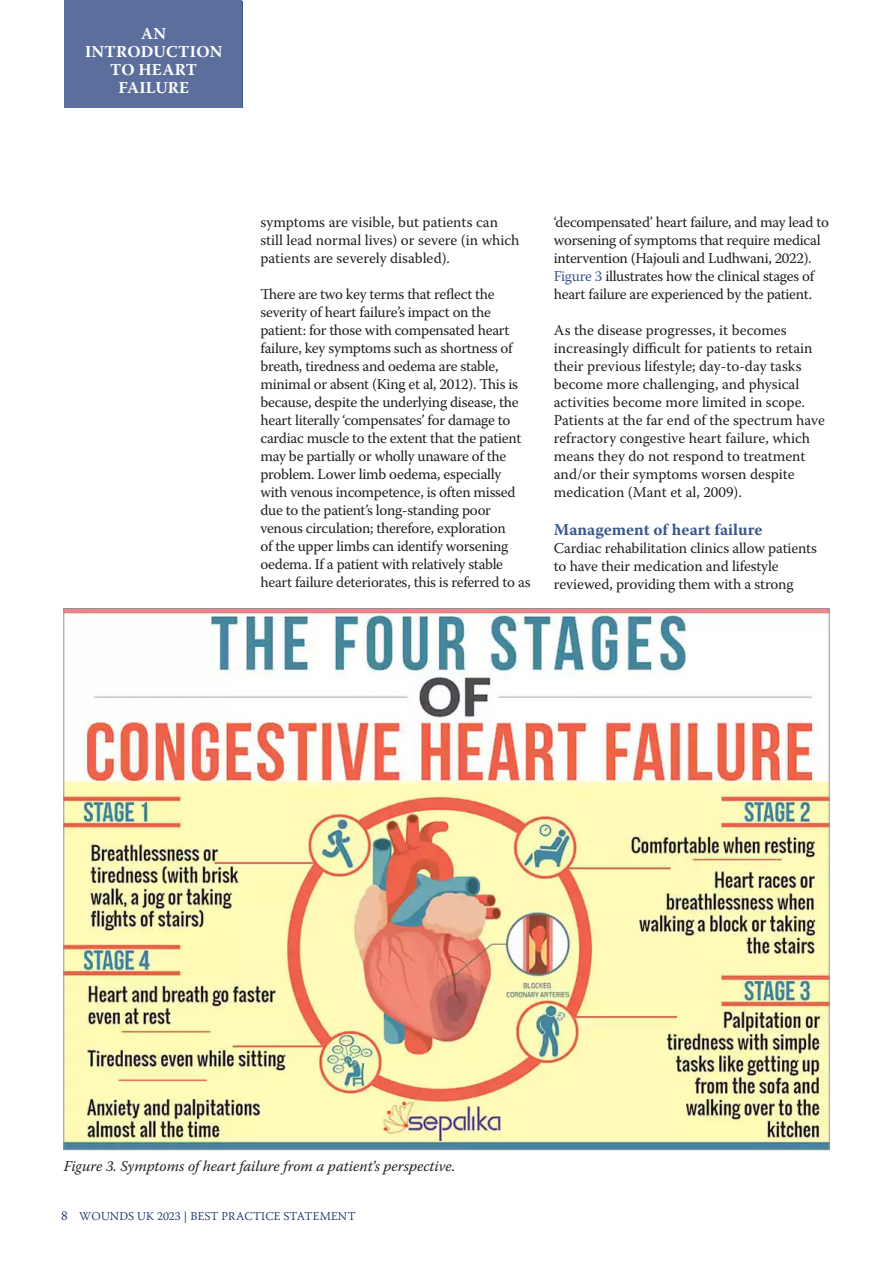
<style>
.page{position:relative;width:893px;height:1263px;background:#fff}
.page>*{position:absolute;margin:0;border:0;box-sizing:border-box;transform-origin:0 0}
.Paragraph_Style_1{font:700 16.5px/18px "Warnock Pro";letter-spacing:.01em;color:#fff;text-align:center}
.t1{font:700 16.5px "Warnock Pro";color:#39588b}
.t2{font:15px/18px "Warnock Pro";letter-spacing:-.015em;color:#231f20}
.t3{font:italic 15px "Warnock Pro";color:#231f20}
.t4{font:300 12px "Warnock Pro";letter-spacing:.01em;color:#0f2d65}
.s1{color:#39588b}
.s2{font-size:13.5px}
</style>
<div class="page">
<div style="left:65px;top:0;width:177px;height:107px;background:#5b6e9c"></div>
<img style="left:66px;top:610px;width:761px;height:538px">
<p class="Paragraph_Style_1" style="left:85px;top:24px;width:139px">AN<br>INTRODUCTION<br>TO HEART<br>FAILURE</p>
<p class="t2" style="left:260px;top:213px;width:261px">symptoms are visible, but patients can still lead normal lives) or severe (in which patients are severely disabled).</p>
<p class="t2" style="left:260px;top:285px;width:272px">There are two key terms that reflect the severity of heart failure’s impact on the patient: for those with compensated heart failure, key symptoms such as shortness of breath, tiredness and oedema are stable, minimal or absent (King et al, 2012). This is because, despite the underlying disease, the heart literally ‘compensates’ for damage to cardiac muscle to the extent that the patient may be partially or wholly unaware of the problem. Lower limb oedema, especially with venous incompetence, is often missed due to the patient’s long-standing poor venous circulation; therefore, exploration<br>of the upper limbs can identify worsening oedema. If a patient with relatively stable heart failure deteriorates, this is referred to as</p>
<p class="t2" style="left:554px;top:213px;width:277px">‘decompensated’ heart failure, and may lead to worsening of symptoms that require medical intervention (Hajouli and Ludhwani, 2022).<br><span class="s1">Figure 3</span> illustrates how the clinical stages of heart failure are experienced by the patient.</p>
<p class="t2" style="left:554px;top:321px;width:273px">As the disease progresses, it becomes increasingly difficult for patients to retain their previous lifestyle; day-to-day tasks become more challenging, and physical activities become more limited in scope.<br>Patients at the far end of the spectrum have refractory congestive heart failure, which means they do not respond to treatment and/or their symptoms worsen despite medication (Mant et al, 2009).</p>
<p class="t1" style="left:554px;top:519px;width:210px">Management of heart failure</p>
<p class="t2" style="left:554px;top:539px;width:265px">Cardiac rehabilitation clinics allow patients to have their medication and lifestyle reviewed, providing them with a strong</p>
<p class="t3" style="left:64px;top:1157px;width:393px">Figure 3. Symptoms of heart failure from a patient’s perspective.</p>
<p class="t4" style="left:61px;top:1209px;width:296px"><span class="s2">8</span> WOUNDS UK 2023 | BEST PRACTICE STATEMENT</p>
</div>
